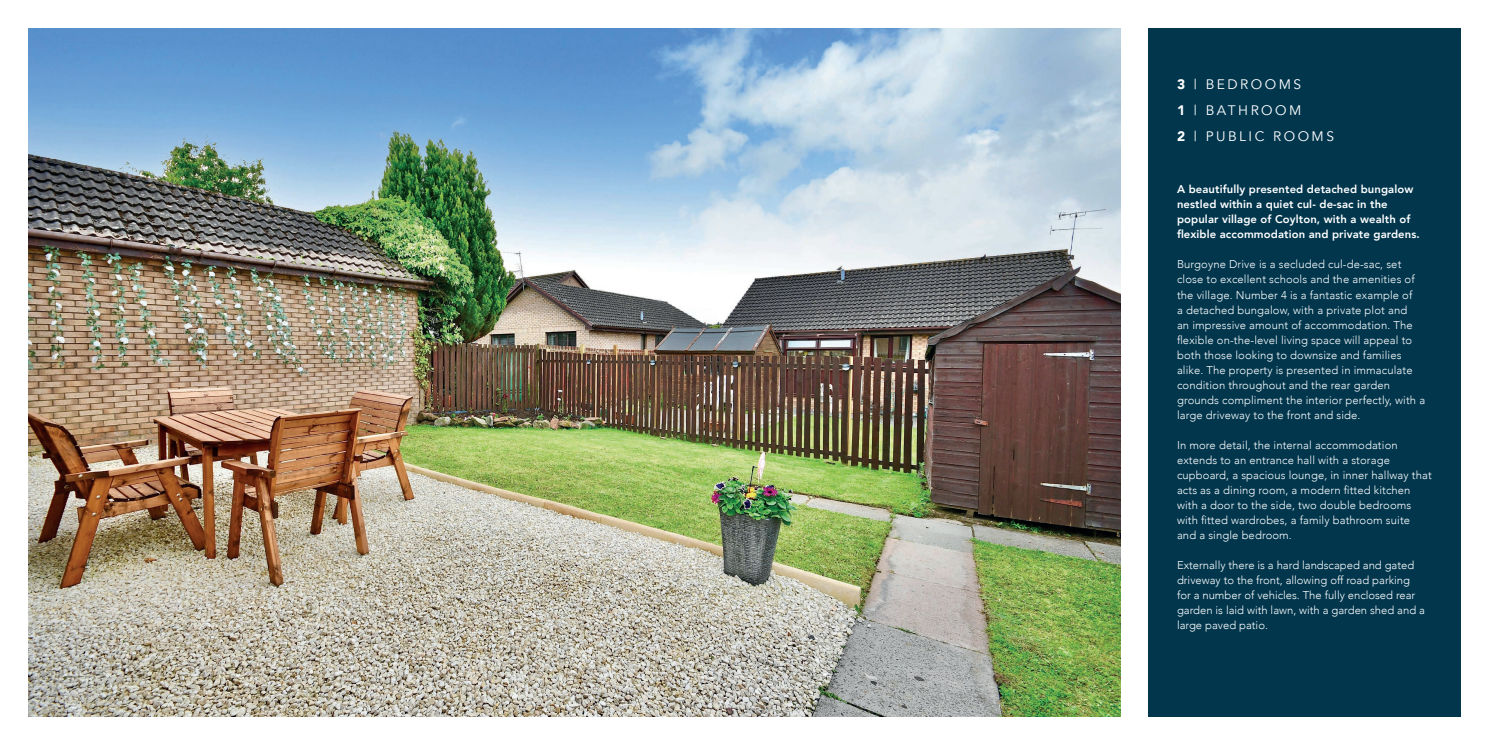
<style>
.page{position:relative;width:1489px;height:745px;background:#fff}
.page>*{position:absolute;margin:0;border:0;box-sizing:border-box;transform-origin:0 0}
.t1{font:13.75px "Avenir";letter-spacing:.18em;color:#fff}
.t2{font:300 11.25px/15px "Avenir";letter-spacing:.01em;color:#fff}
.t3{font:800 11.25px/15px "Avenir";letter-spacing:.01em;color:#fff}
.s1{font-weight:900}
</style>
<div class="page">
<div style="left:28px;top:28px;width:1432px;height:688px;background:#01364d"></div>
<div style="left:1120px;top:0;width:28px;height:744px;background:#fff"></div>
<img style="left:28px;top:28px;width:1092px;height:688px">
<p class="t1" style="left:1176px;top:75px;width:126px"><span class="s1">3</span> | BEDROOMS</p>
<p class="t1" style="left:1176px;top:102px;width:126px"><span class="s1">1</span> | BATHROOM</p>
<p class="t1" style="left:1176px;top:128px;width:158px"><span class="s1">2</span> | PUBLIC ROOMS</p>
<p class="t3" style="left:1176px;top:182px;width:244px">A beautifully presented detached bungalow nestled within a quiet cul- de-sac in the popular village of Coylton, with a wealth of flexible accommodation and private gardens.</p>
<p class="t2" style="left:1176px;top:257px;width:250px">Burgoyne Drive is a secluded cul-de-sac, set close to excellent schools and the amenities of the village. Number 4 is a fantastic example of<br>a detached bungalow, with a private plot and<br>an impressive amount of accommodation. The flexible on-the-level living space will appeal to both those looking to downsize and families alike. The property is presented in immaculate condition throughout and the rear garden grounds compliment the interior perfectly, with a large driveway to the front and side.</p>
<p class="t2" style="left:1176px;top:437px;width:256px">In more detail, the internal accommodation extends to an entrance hall with a storage cupboard, a spacious lounge, in inner hallway that acts as a dining room, a modern fitted kitchen with a door to the side, two double bedrooms with fitted wardrobes, a family bathroom suite and a single bedroom.</p>
<p class="t2" style="left:1176px;top:557px;width:249px">Externally there is a hard landscaped and gated driveway to the front, allowing off road parking for a number of vehicles. The fully enclosed rear garden is laid with lawn, with a garden shed and a large paved patio.</p>
</div>
